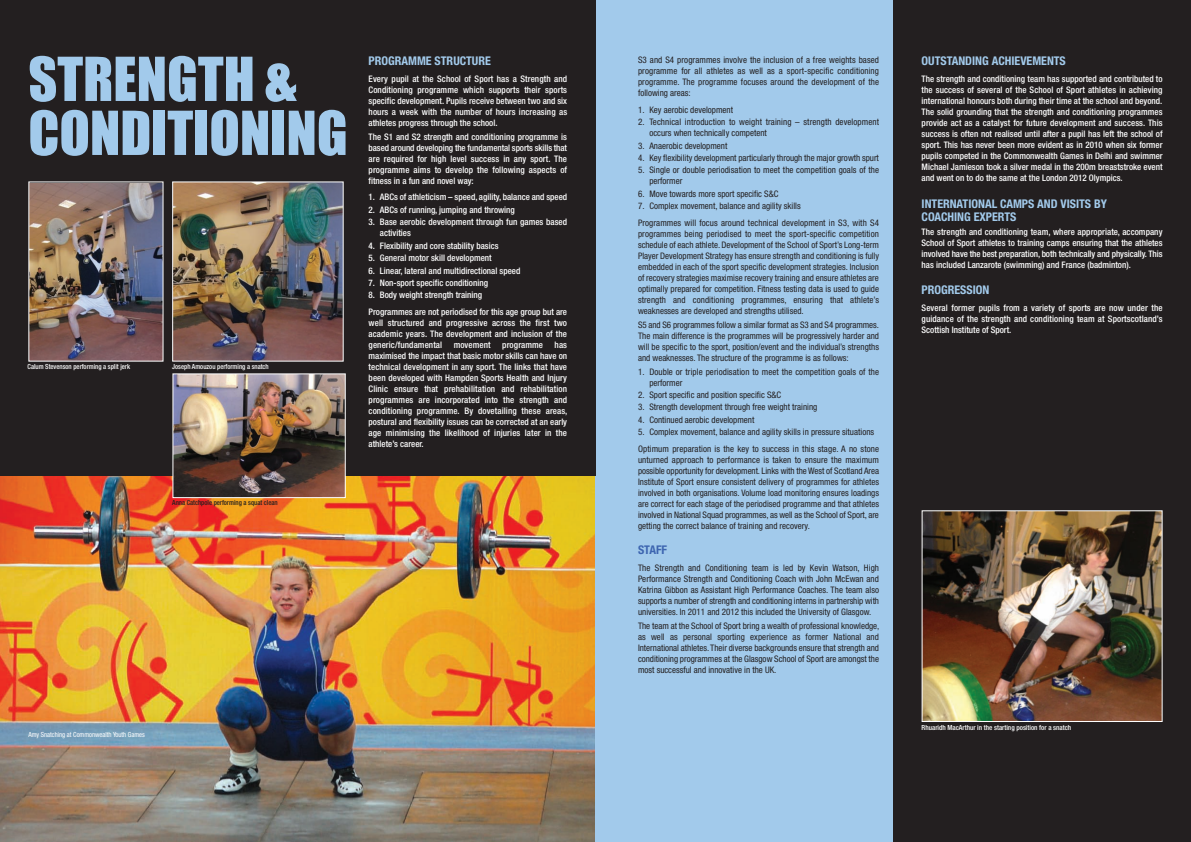
<style>
.page{position:relative;width:1191px;height:842px;background:#fff}
.page>*{position:absolute;margin:0;border:0;box-sizing:border-box;transform-origin:0 0}
.t1{font:56px/54px "Impact";color:#a2caeb}
.t2{font:700 condensed 12px/13px "Helvetica Neue";color:#a2caeb}
.t3{font:700 condensed 12px "Helvetica Neue";color:#3d65b0}
.t4{font:condensed 9px/11px "Helvetica Neue";color:#231f20;text-align:justify}
.t5{font:500 condensed 9px/11px "Helvetica Neue";color:#fff;text-align:justify}
.t6{font:500 condensed 7px "Helvetica Neue";color:#fff;scale:.95 1}
.t7{font:500 condensed 7px "Helvetica Neue";color:#fff}
.t8{font:condensed 7px "Helvetica Neue";color:#fff;scale:.95 1}
.t9{font:500 condensed 7px "Helvetica Neue";color:#231f20;scale:.95 1}
</style>
<div class="page">
<img style="left:0;top:476px;width:595px;height:366px">
<div style="left:893px;top:0;width:298px;height:842px;background:#231f20"></div>
<div style="left:595px;top:0;width:298px;height:842px;background:#a2caeb"></div>
<div style="left:0;top:0;width:595px;height:476px;background:#231f20"></div>
<img style="left:174px;top:375px;width:170px;height:121px">
<div style="left:172px;top:373px;width:174px;height:125px;border:1px solid #fff"></div>
<img style="left:30px;top:183px;width:131px;height:177px">
<img style="left:174px;top:183px;width:168px;height:177px">
<img style="left:923px;top:512px;width:237px;height:208px">
<div style="left:921px;top:510px;width:241px;height:212px;border:1px solid #fff"></div>
<h1 class="t1" style="left:28px;top:55px;width:321px">STRENGTH &amp;<br>CONDITIONING</h1>
<p class="t6" style="left:28px;top:364px;width:109px">Calum Stevenson performing a split jerk</p>
<p class="t6" style="left:172px;top:364px;width:103px">Joseph Amouzou performing a snatch</p>
<p class="t9" style="left:172px;top:499px;width:112px">Anna Catchpole performing a squat clean</p>
<h2 class="t2" style="left:369px;top:56px;width:124px">PROGRAMME STRUCTURE</h2>
<p class="t5" style="left:369px;top:74px;width:200px">Every pupil at the School of Sport has a Strength and Conditioning programme which supports their sports specific development. Pupils receive between two and six hours a week with the number of hours increasing as athletes progress through the school.</p>
<p class="t5" style="left:369px;top:132px;width:200px">The S1 and S2 strength and conditioning programme is based around developing the fundamental sports skills that are required for high level success in any sport. The programme aims to develop the following aspects of fitness in a fun and novel way:</p>
<p class="t5" style="left:369px;top:192px;width:200px">1. ABCs of athleticism – speed, agility, balance and speed</p>
<p class="t5" style="left:369px;top:205px;width:148px">2. ABCs of running, jumping and throwing</p>
<p class="t5" style="left:380px;top:217px;width:189px;text-indent:-11px">3. Base aerobic development through fun games based activities</p>
<p class="t5" style="left:369px;top:241px;width:131px">4. Flexibility and core stability basics</p>
<p class="t5" style="left:369px;top:253px;width:125px">5. General motor skill development</p>
<p class="t5" style="left:369px;top:266px;width:153px">6. Linear, lateral and multidirectional speed</p>
<p class="t5" style="left:369px;top:278px;width:121px">7. Non-sport specific conditioning</p>
<p class="t5" style="left:369px;top:288px;width:200px;line-height:16.7px">8. Body weight strength training<br>Programmes are not periodised for this age group but are</p>
<p class="t5" style="left:369px;top:318px;width:200px">well structured and progressive across the first two academic years. The development and inclusion of the generic/fundamental</p>
<p class="t5" style="left:369px;top:340px;width:200px;text-indent:186px">has maximised the impact that basic motor skills can have on technical development in any sport. The links that have been developed with Hampden Sports Health and Injury Clinic ensure that prehabilitation and rehabilitation programmes are incorporated into the strength and conditioning programme. By dovetailing these areas, postural and flexibility issues can be corrected at an early age minimising the likelihood of injuries later in the athlete’s career.</p>
<p class="t5" style="left:454px;top:340px;width:39px">movement</p>
<p class="t5" style="left:502px;top:340px;width:42px">programme</p>
<p class="t8" style="left:28px;top:732px;width:124px">Amy Snatching at Commonwealth Youth Games</p>
<p class="t4" style="left:638px;top:55px;width:242px">S3 and S4 programmes involve the inclusion of a free weights based programme for all athletes as well as a sport-specific conditioning programme. The programme focuses around the development of the following areas:</p>
<p class="t4" style="left:638px;top:105px;width:97px">1. Key aerobic development</p>
<p class="t4" style="left:649px;top:117px;width:231px;text-indent:-11px">2. Technical introduction to weight training – strength development occurs when technically competent</p>
<p class="t4" style="left:638px;top:141px;width:91px">3. Anaerobic development</p>
<p class="t4" style="left:638px;top:153px;width:242px">4. Key flexibility development particularly through the major growth spurt</p>
<p class="t4" style="left:649px;top:166px;width:231px;text-indent:-11px">5. Single or double periodisation to meet the competition goals of the performer</p>
<p class="t4" style="left:638px;top:189px;width:142px">6. Move towards more sport specific S&amp;C</p>
<p class="t4" style="left:638px;top:199px;width:242px;line-height:16.7px">7. Complex movement, balance and agility skills<br>Programmes will focus around technical development in S3, with S4</p>
<p class="t4" style="left:638px;top:229px;width:242px">programmes being periodised to meet the sport-specific competition schedule of each athlete. Development of the School of Sport’s Long-term Player Development Strategy has ensure strength and conditioning is fully embedded in each of the sport specific development strategies. Inclusion of recovery strategies maximise recovery training and ensure athletes are optimally prepared for competition. Fitness testing data is used to guide strength and conditioning programmes, ensuring that athlete’s weaknesses are developed and strengths utilised.</p>
<p class="t4" style="left:638px;top:320px;width:242px">S5 and S6 programmes follow a similar format as S3 and S4 programmes.<br>The main difference is the programmes will be progressively harder and will be specific to the sport, position/event and the individual’s strengths and weaknesses. The structure of the programme is as follows:</p>
<p class="t4" style="left:649px;top:367px;width:231px;text-indent:-11px">1. Double or triple periodisation to meet the competition goals of the performer</p>
<p class="t4" style="left:638px;top:390px;width:145px">2. Sport specific and position specific S&amp;C</p>
<p class="t4" style="left:638px;top:403px;width:181px">3. Strength development through free weight training</p>
<p class="t4" style="left:638px;top:415px;width:118px">4. Continued aerobic development</p>
<p class="t4" style="left:638px;top:424px;width:242px;line-height:16.7px">5. Complex movement, balance and agility skills in pressure situations<br>Optimum preparation is the key to success in this stage. A no stone</p>
<p class="t4" style="left:638px;top:455px;width:242px">unturned approach to performance is taken to ensure the maximum possible opportunity for development. Links with the West of Scotland Area Institute of Sport ensure consistent delivery of programmes for athletes involved in both organisations. Volume load monitoring ensures loadings are correct for each stage of the periodised programme and that athletes involved in National Squad programmes, as well as the School of Sport, are getting the correct balance of training and recovery.</p>
<h2 class="t3" style="left:638px;top:546px;width:31px">STAFF</h2>
<p class="t4" style="left:638px;top:563px;width:242px">The Strength and Conditioning team is led by Kevin Watson, High Performance Strength and Conditioning Coach with John McEwan and Katrina Gibbon as Assistant High Performance Coaches. The team also supports a number of strength and conditioning interns in partnership with universities. In 2011 and 2012 this included the University of Glasgow.</p>
<p class="t4" style="left:638px;top:621px;width:243px">The team at the School of Sport bring a wealth of professional knowledge, as well as personal sporting experience as former National and International athletes. Their diverse backgrounds ensure that strength and conditioning programmes at the Glasgow School of Sport are amongst the most successful and innovative in the UK.</p>
<h2 class="t2" style="left:921px;top:56px;width:146px">OUTSTANDING ACHIEVEMENTS</h2>
<p class="t5" style="left:921px;top:74px;width:242px">The strength and conditioning team has supported and contributed to the success of several of the School of Sport athletes in achieving international honours both during their time at the school and beyond.<br>The solid grounding that the strength and conditioning programmes provide act as a catalyst for future development and success. This success is often not realised until after a pupil has left the school of sport. This has never been more evident as in 2010 when six former pupils competed in the Commonwealth Games in Delhi and swimmer Michael Jamieson took a silver medal in the 200m breaststroke event and went on to do the same at the London 2012 Olympics.</p>
<h2 class="t2" style="left:921px;top:198px;width:187px">INTERNATIONAL CAMPS AND VISITS BY<br>COACHING EXPERTS</h2>
<p class="t5" style="left:921px;top:227px;width:242px">The strength and conditioning team, where appropriate, accompany School of Sport athletes to training camps ensuring that the athletes involved have the best preparation, both technically and physically. This has included Lanzarote (swimming) and France (badminton).</p>
<h2 class="t2" style="left:921px;top:284px;width:69px">PROGRESSION</h2>
<p class="t5" style="left:921px;top:303px;width:242px">Several former pupils from a variety of sports are now under the guidance of the strength and conditioning team at Sportscotland’s Scottish Institute of Sport.</p>
<p class="t7" style="left:921px;top:725px;width:151px">Rhuaridh MacArthur in the starting position for a snatch</p>
</div>
